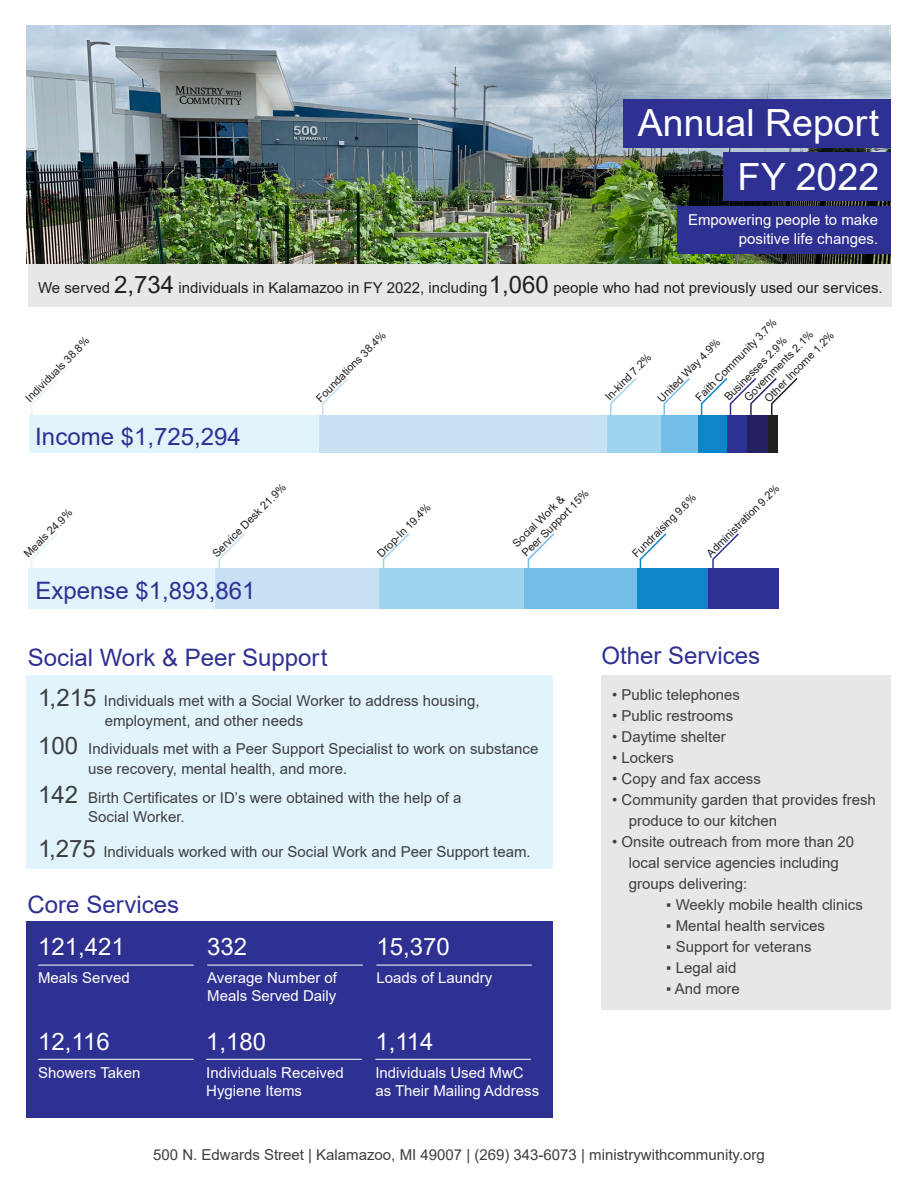
<style>
.page{position:relative;width:918px;height:1188px;background:#fff}
.page>*{position:absolute;margin:0;border:0;box-sizing:border-box;transform-origin:0 0}
.t1{font:37.5px/54px "Arial";color:#fff;text-align:right}
.t2{font:24px "Arial";color:#2e3092}
.t3{font:24px "Arial";color:#fff}
.t4{font:15px/19.5px "Arial";color:#3e3e3f}
.t5{font:15px/18px "Arial";color:#fff}
.t6{font:15px "Arial";color:#231f20}
.t7{font:10.95px/20.1px "Arial";color:#231f20}
.s1{font-size:24px}
</style>
<div class="page">
<div style="left:28px;top:264px;width:864px;height:43px;background:#e6e7e9"></div>
<div style="left:27px;top:675px;width:526px;height:194px;background:#e1f4fc"></div>
<img style="left:27px;top:26px;width:864px;height:237px">
<div style="left:624px;top:99px;width:267px;height:48px;background:#2e3092"></div>
<div style="left:723px;top:152px;width:168px;height:48px;background:#2e3092"></div>
<div style="left:677px;top:206px;width:214px;height:48px;background:#2e3092"></div>
<div style="left:27px;top:921px;width:526px;height:196px;background:#2e3092"></div>
<hr style="left:38px;top:965px;width:156px;height:1px;background:#fff">
<hr style="left:207px;top:965px;width:156px;height:1px;background:#fff">
<hr style="left:376px;top:965px;width:156px;height:1px;background:#fff">
<hr style="left:375px;top:1059px;width:156px;height:1px;background:#fff">
<hr style="left:206px;top:1059px;width:156px;height:1px;background:#fff">
<hr style="left:38px;top:1059px;width:156px;height:1px;background:#fff">
<div style="left:29px;top:415px;width:290px;height:38px;background:#e1f4fc"></div>
<div style="left:319px;top:415px;width:288px;height:38px;background:#c7e0f3"></div>
<div style="left:607px;top:415px;width:76px;height:38px;background:#9ed3f1"></div>
<div style="left:661px;top:415px;width:52px;height:38px;background:#73bde9"></div>
<div style="left:698px;top:415px;width:35px;height:38px;background:#0c86c9"></div>
<div style="left:727px;top:415px;width:23px;height:38px;background:#2e3092"></div>
<div style="left:747px;top:415px;width:22px;height:38px;background:#252161"></div>
<svg style="left:31px;top:378px;width:26px;height:37px"></svg>
<svg style="left:322px;top:378px;width:26px;height:37px"></svg>
<svg style="left:610px;top:378px;width:27px;height:37px"></svg>
<svg style="left:663px;top:378px;width:27px;height:37px"></svg>
<div style="left:769px;top:415px;width:9px;height:38px;background:#231f20"></div>
<svg style="left:700px;top:378px;width:98px;height:40px"></svg>
<div style="left:215px;top:568px;width:164px;height:40px;background:#c7e0f3"></div>
<div style="left:379px;top:568px;width:146px;height:40px;background:#9ed3f1"></div>
<div style="left:525px;top:568px;width:112px;height:40px;background:#73bde9"></div>
<div style="left:637px;top:568px;width:71px;height:40px;background:#0c86c9"></div>
<div style="left:708px;top:568px;width:70px;height:40px;background:#2e3092"></div>
<div style="left:29px;top:568px;width:186px;height:40px;background:#e1f4fc"></div>
<svg style="left:31px;top:534px;width:26px;height:34px"></svg>
<svg style="left:218px;top:533px;width:27px;height:35px"></svg>
<svg style="left:382px;top:533px;width:28px;height:35px"></svg>
<svg style="left:527px;top:533px;width:27px;height:35px"></svg>
<svg style="left:639px;top:533px;width:28px;height:35px"></svg>
<svg style="left:712px;top:533px;width:27px;height:35px"></svg>
<div style="left:601px;top:675px;width:290px;height:334px;background:#e6e7e9"></div>
<h1 class="t1" style="left:638px;top:96px;width:243px">Annual Report<br>FY 2022</h1>
<p class="t5" style="left:688px;top:210px;width:192px;line-height:19.5px;text-align:right">Empowering people to make positive life changes.</p>
<p class="t6" style="left:38px;top:277px;width:846px">We served <span class="s1">2,734</span> individuals in Kalamazoo in FY 2022, including<span class="s1">1,060</span> people who had not previously used our services.</p>
<p class="t7" style="left:20px;top:392px;width:87px;rotate:-45deg">Individuals 38.8%</p>
<p class="t7" style="left:311px;top:393px;width:96px;rotate:-45deg">Foundations 38.4%</p>
<h2 class="t2" style="left:35px;top:420px;width:207px">Income $1,725,294</h2>
<p class="t7" style="left:19px;top:548px;width:65px;rotate:-45deg">Meals 24.9%</p>
<p class="t7" style="left:207px;top:548px;width:100px;rotate:-45deg">Service Desk 21.9%</p>
<h2 class="t2" style="left:35px;top:574px;width:222px">Expense $1,893,861</h2>
<p class="t7" style="left:372px;top:548px;width:72px;rotate:-45deg">Drop-In 19.4%</p>
<p class="t7" style="left:705px;top:377px;width:91px;text-indent:-21px;rotate:-45deg">Faith Community 3.7%<br>Businesses 2.9%</p>
<p class="t7" style="left:750px;top:384px;width:96px;line-height:15.1px;text-indent:-14px;rotate:-45deg">Governments 2.1%<br>Other Income 1.2%</p>
<p class="t7" style="left:652px;top:393px;width:86px;rotate:-45deg">United Way 4.9%</p>
<p class="t7" style="left:600px;top:391px;width:62px;rotate:-45deg">In-kind 7.2%</p>
<p class="t7" style="left:510px;top:541px;width:91px;line-height:13.2px;rotate:-45deg">Social Work &amp;<br>Peer Support 15%</p>
<p class="t7" style="left:627px;top:549px;width:87px;rotate:-45deg">Fundraising 9.6%</p>
<p class="t7" style="left:702px;top:548px;width:99px;rotate:-45deg">Administration 9.2%</p>
<h2 class="t2" style="left:28px;top:641px;width:301px">Social Work &amp; Peer Support</h2>
<p class="t4" style="left:105px;top:691px;width:376px;text-indent:-67px"><span class="s1">1,215</span> Individuals met with a Social Worker to address housing, employment, and other needs</p>
<p class="t4" style="left:88px;top:739px;width:452px;text-indent:-50px"><span class="s1">100</span> Individuals met with a Peer Support Specialist to work on substance use recovery, mental health, and more.</p>
<p class="t4" style="left:88px;top:788px;width:375px;text-indent:-50px"><span class="s1">142</span> Birth Certificates or ID’s were obtained with the help of a<br>Social Worker.</p>
<p class="t4" style="left:38px;top:842px;width:494px"><span class="s1">1,275</span> Individuals worked with our Social Work and Peer Support team.</p>
<h2 class="t2" style="left:28px;top:888px;width:153px">Core Services</h2>
<h2 class="t3" style="left:38px;top:930px;width:88px">121,421</h2>
<h2 class="t3" style="left:207px;top:930px;width:42px">332</h2>
<h2 class="t3" style="left:376px;top:930px;width:75px">15,370</h2>
<p class="t5" style="left:38px;top:969px;width:93px">Meals Served</p>
<p class="t5" style="left:207px;top:969px;width:131px">Average Number of<br>Meals Served Daily</p>
<p class="t5" style="left:376px;top:969px;width:117px">Loads of Laundry</p>
<h2 class="t3" style="left:38px;top:1025px;width:73px">12,116</h2>
<h2 class="t3" style="left:206px;top:1025px;width:62px">1,180</h2>
<h2 class="t3" style="left:375px;top:1025px;width:60px">1,114</h2>
<p class="t5" style="left:38px;top:1064px;width:104px">Showers Taken</p>
<p class="t5" style="left:206px;top:1064px;width:139px">Individuals Received<br>Hygiene Items</p>
<p class="t5" style="left:375px;top:1064px;width:165px">Individuals Used MwC as Their Mailing Address</p>
<h2 class="t2" style="left:601px;top:640px;width:160px">Other Services</h2>
<p class="t4" style="left:612px;top:685px;width:129px">• Public telephones</p>
<p class="t4" style="left:612px;top:706px;width:123px">• Public restrooms</p>
<p class="t4" style="left:612px;top:727px;width:115px">• Daytime shelter</p>
<p class="t4" style="left:612px;top:748px;width:63px">• Lockers</p>
<p class="t4" style="left:612px;top:769px;width:150px">• Copy and fax access</p>
<p class="t4" style="left:629px;top:790px;width:249px;line-height:21px;text-indent:-17px">• Community garden that provides fresh produce to our kitchen</p>
<p class="t4" style="left:629px;top:832px;width:227px;line-height:21px;text-indent:-17px">• Onsite outreach from more than 20 local service agencies including groups delivering:</p>
<p class="t4" style="left:666px;top:895px;width:198px">▪ Weekly mobile health clinics</p>
<p class="t4" style="left:666px;top:916px;width:160px">▪ Mental health services</p>
<p class="t4" style="left:666px;top:937px;width:147px">▪ Support for veterans</p>
<p class="t4" style="left:666px;top:958px;width:72px">▪ Legal aid</p>
<p class="t4" style="left:666px;top:979px;width:75px">▪ And more</p>
<p class="t4" style="left:153px;top:1145px;width:613px">500 N. Edwards Street | Kalamazoo, MI 49007 | (269) 343-6073 | ministrywithcommunity.org</p>
</div>
